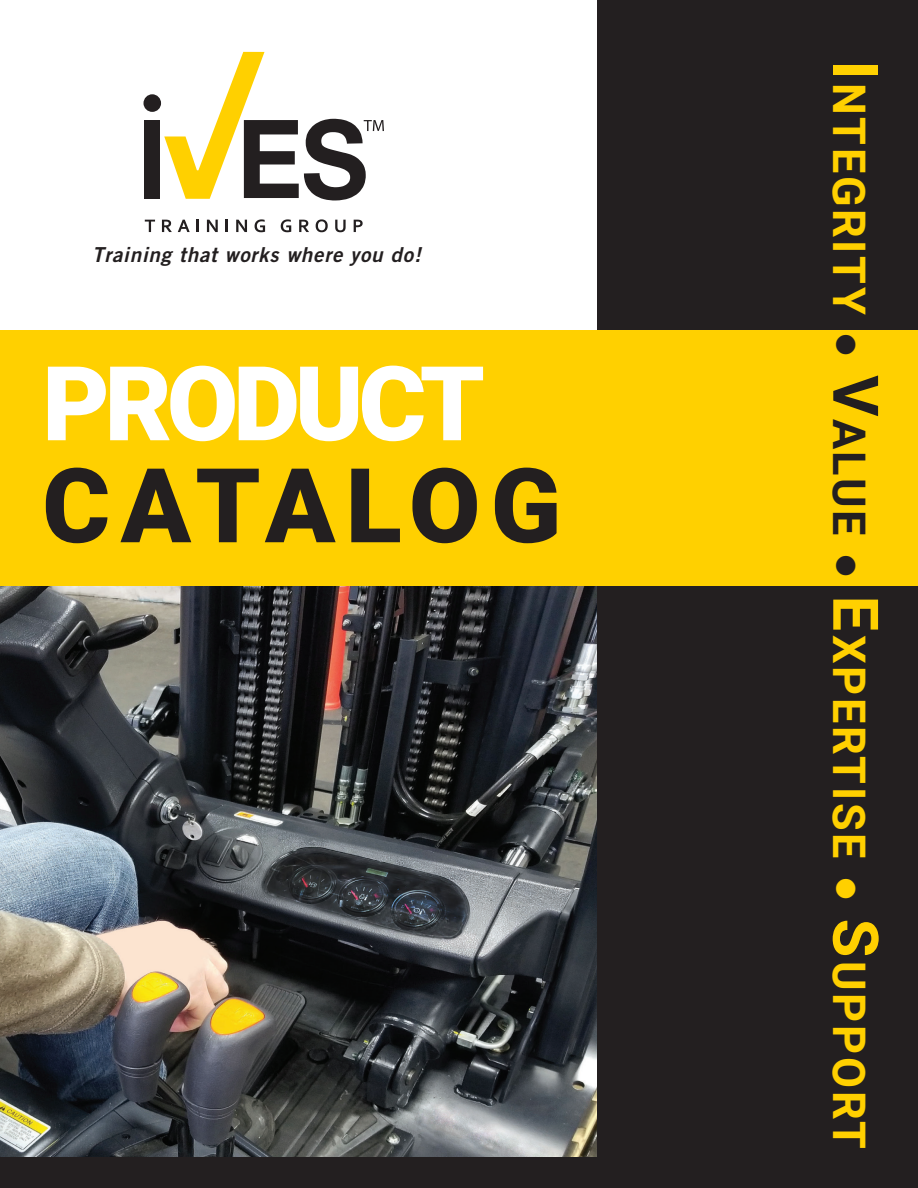
<style>
.page{position:relative;width:918px;height:1188px;background:#fff}
.page>*{position:absolute;margin:0;border:0;box-sizing:border-box;transform-origin:0 0}
.t1{font:900 103.5px "Roboto";letter-spacing:-.05em;color:#fff}
.t2{font:900 103.5px "Roboto";letter-spacing:.085em;color:#231f20}
.BODY{font:700 45px "Roboto";letter-spacing:.06em;color:#ffd000}
.t3{font:20.55px "Trade Gothic LT Std Bd 2 Obl";letter-spacing:.04em;color:#231f20}
.s1{font-size:63px}
.s2{font-family:"Arial";font-weight:900;color:#231f20}
.s3{font-size:63px;color:#231f20}
.s4{color:#231f20}
.s5{font-family:"Arial";font-weight:900}
</style>
<div class="page">
<div style="left:145px;top:120px;width:15px;height:78px;background:#231f20"></div>
<div style="left:143px;top:94px;width:18px;height:18px;background:#231f20;border-radius:50%"></div>
<svg style="left:145px;top:220px;width:10px;height:12px"></svg>
<svg style="left:162px;top:220px;width:10px;height:12px"></svg>
<svg style="left:178px;top:220px;width:12px;height:12px"></svg>
<svg style="left:197px;top:220px;width:2px;height:12px"></svg>
<svg style="left:207px;top:220px;width:11px;height:12px"></svg>
<svg style="left:226px;top:220px;width:2px;height:12px"></svg>
<svg style="left:236px;top:220px;width:11px;height:12px"></svg>
<svg style="left:255px;top:219px;width:10px;height:13px"></svg>
<svg style="left:281px;top:219px;width:10px;height:13px"></svg>
<svg style="left:299px;top:220px;width:10px;height:12px"></svg>
<svg style="left:316px;top:219px;width:12px;height:13px"></svg>
<svg style="left:335px;top:220px;width:11px;height:12px"></svg>
<svg style="left:354px;top:220px;width:9px;height:12px"></svg>
<svg style="left:164px;top:52px;width:220px;height:149px"></svg>
<img style="left:0;top:585px;width:598px;height:572px">
<div style="left:598px;top:0;width:320px;height:1188px;background:#231f20"></div>
<div style="left:0;top:1157px;width:918px;height:31px;background:#231f20"></div>
<div style="left:0;top:330px;width:918px;height:255px;background:#ffd000"></div>
<p class="t3" style="left:92px;top:242px;width:330px">Training that works where you do!</p>
<p class="t1" style="left:42px;top:331px;width:444px">PRODUCT</p>
<p class="t2" style="left:42px;top:433px;width:520px">CATALOG</p>
<p class="BODY" style="left:881px;top:60px;width:1090px;rotate:90deg"><span class="s1">I</span>NTEGRITY <span class="s2">●</span> <span class="s3">V</span><span class="s4">ALUE</span> <span class="s2">●</span> <span class="s1">E</span>XPERTISE <span class="s5">●</span> <span class="s1">S</span>UPPORT</p>
</div>
